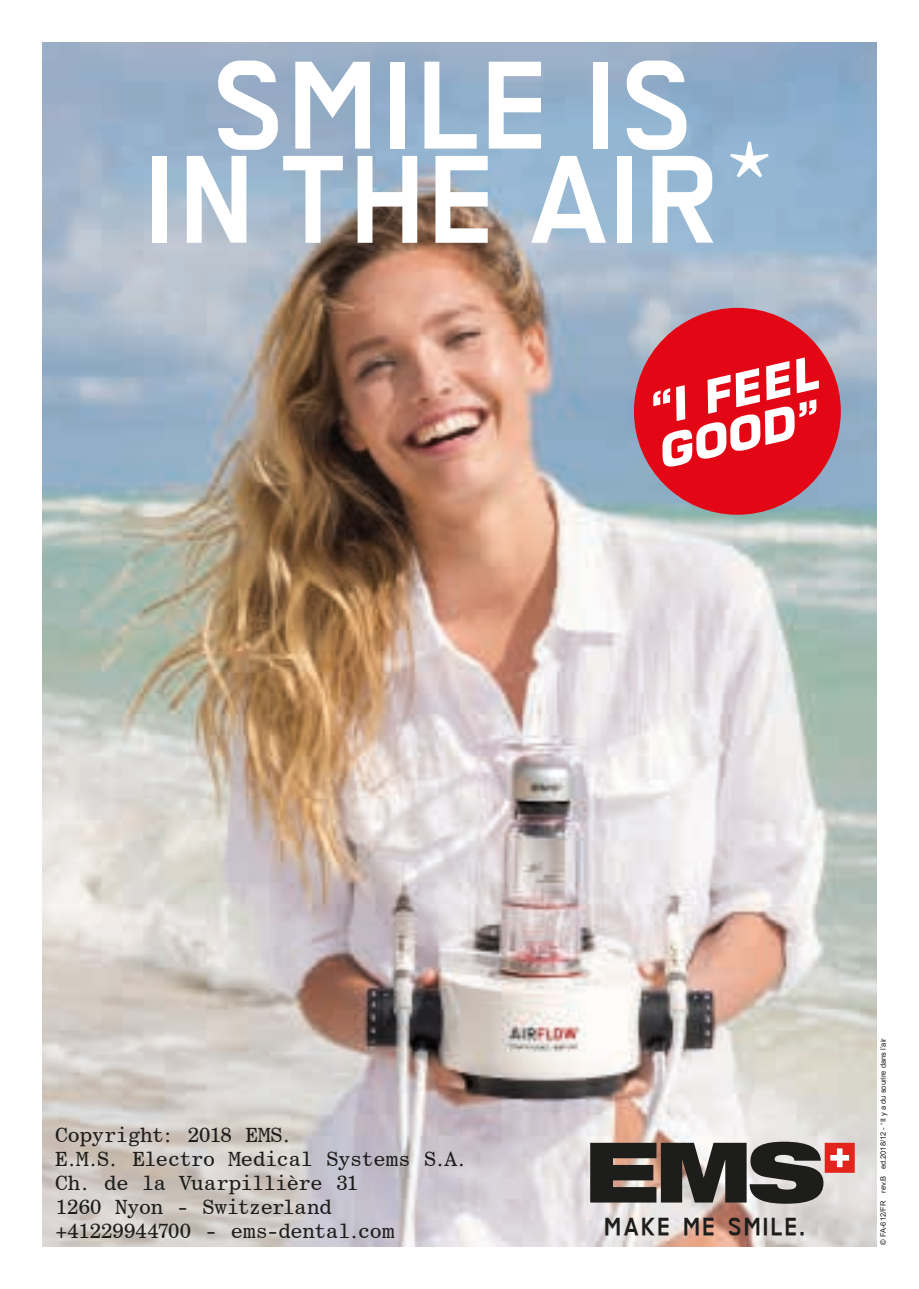
<style>
.page{position:relative;width:919px;height:1289px;background:#fff}
.page>*{position:absolute;margin:0;border:0;box-sizing:border-box;transform-origin:0 0}
.t1{font:140.4px "TRANS Bold";letter-spacing:-.015em;color:#fff}
.t2{font:27.6px "TRANS Bold";letter-spacing:.035em;color:#1d1d1b}
.t3{font:21px/24px "Century Schoolbook BT Monospace";letter-spacing:-.04em;color:#1d1d1b}
.t4{font:7.5px "Arial";color:#1d1d1b}
</style>
<div class="page">
<img style="left:43px;top:43px;width:833px;height:1203px">
<svg style="left:590px;top:1141px;width:264px;height:62px;background:#605551"></svg>
<div style="left:634px;top:308px;width:206px;height:206px;background:#e30614;border-radius:50%"></div>
<svg style="left:653px;top:357px;width:165px;height:110px"></svg>
<h1 class="t1" style="left:217px;top:31px;width:487px">SMILE IS</h1>
<h1 class="t1" style="left:148px;top:126px;width:624px">INTHE AIR<sup>*</sup></h1>
<p class="t3" style="left:55px;top:1122px;width:414px">Copyright: 2018 EMS.<br>E.M.S. Electro Medical Systems S.A.<br>Ch. de la Vuarpillière 31<br>1260 Nyon - Switzerland +41229944700 - ems-dental.com</p>
<h2 class="t2" style="left:605px;top:1211px;width:203px">MAKE ME SMILE.</h2>
<p class="t4" style="left:878px;top:1244px;width:208px;rotate:-90deg">© FA-612/FR rev.B ed.2018/12 - <sup>*</sup> Il y a du sourire dans l’air</p>
</div>
